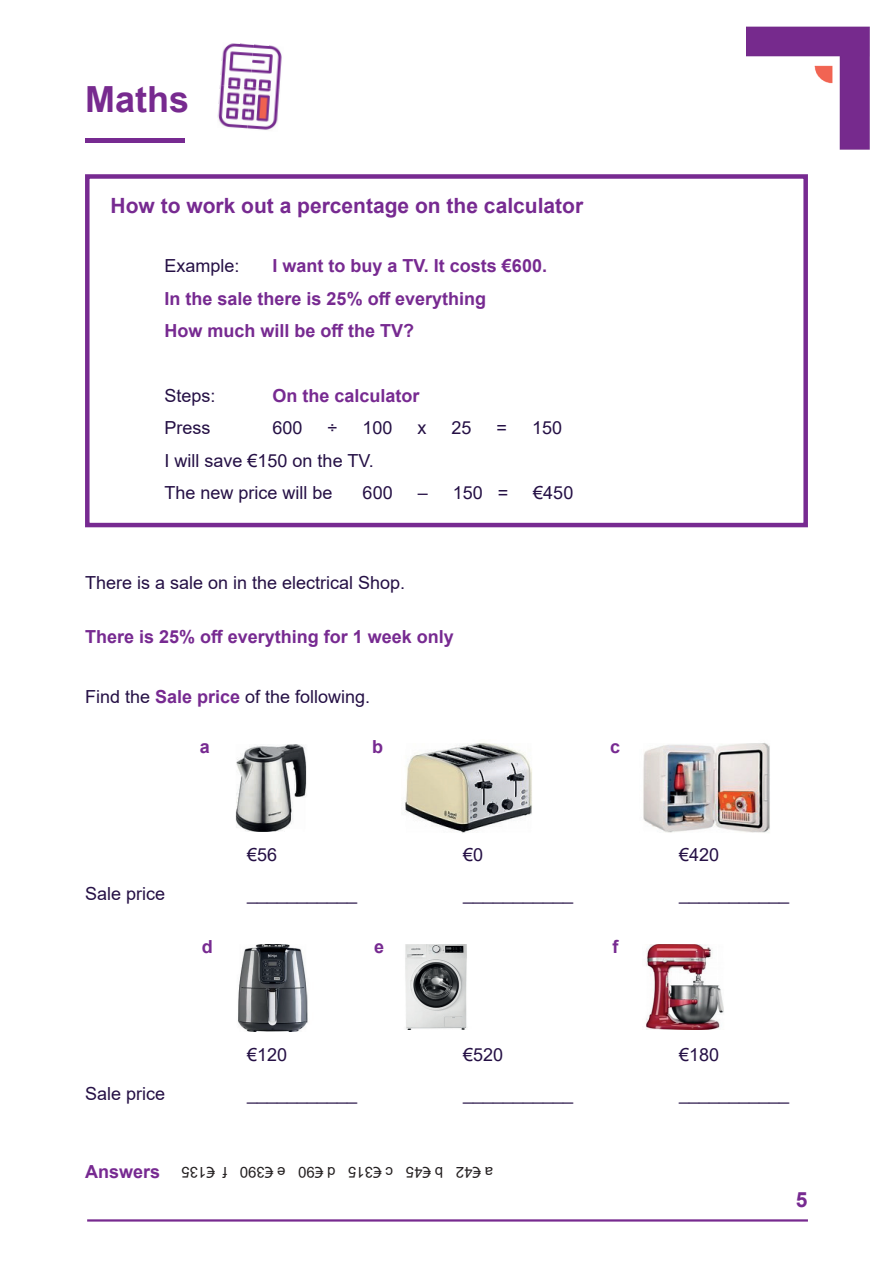
<style>
.page{position:relative;width:893px;height:1263px;background:#fff}
.page>*{position:absolute;margin:0;border:0;box-sizing:border-box;transform-origin:0 0}
.t1{font:700 36px "Arial";color:#772a8f}
.t2{font:700 21px "Arial";color:#772a91}
.t3{font:18px/32.4px "Arial";color:#251045}
.t4{font:700 18px/32.4px "Arial";color:#772a91}
.t5{font:15px "Arial";color:#231f20}
.s1{font-weight:700;color:#772a91}
</style>
<div class="page">
<img style="left:746px;top:26px;width:124px;height:124px">
<hr style="left:87px;top:1219px;width:721px;height:2px;background:#772a8f">
<img style="left:220px;top:43px;width:33px;height:42px">
<img style="left:250px;top:45px;width:32px;height:42px">
<img style="left:217px;top:85px;width:32px;height:44px">
<img style="left:247px;top:87px;width:33px;height:43px">
<hr style="left:85px;top:138px;width:100px;height:4px;background:#772a91">
<div style="left:85px;top:174px;width:723px;height:353px;border:4px solid #772a91"></div>
<img style="left:235px;top:744px;width:72px;height:87px">
<img style="left:405px;top:743px;width:127px;height:90px">
<img style="left:643px;top:743px;width:127px;height:90px">
<img style="left:238px;top:944px;width:70px;height:87px">
<img style="left:405px;top:944px;width:62px;height:85px">
<img style="left:646px;top:944px;width:78px;height:85px">
<h1 class="t1" style="left:85px;top:74px;width:106px">Maths</h1>
<p class="t2" style="left:111px;top:191px;width:474px">How to work out a percentage on the calculator</p>
<p class="t4" style="left:165px;top:250px;width:384px;text-indent:108px">I want to buy a TV. It costs €600.<br>In the sale there is 25% off everything<br>How much will be off the TV?</p>
<p class="t3" style="left:165px;top:250px;width:77px">Example:</p>
<p class="t3" style="left:165px;top:379px;width:53px">Steps:</p>
<p class="t4" style="left:273px;top:380px;width:149px">On the calculator</p>
<p class="t3" style="left:165px;top:412px;width:48px">Press</p>
<p class="t3" style="left:273px;top:412px;width:32px">600</p>
<p class="t3" style="left:328px;top:412px;width:11px">÷</p>
<p class="t3" style="left:362px;top:412px;width:32px">100</p>
<p class="t3" style="left:418px;top:412px;width:10px">x</p>
<p class="t3" style="left:452px;top:412px;width:22px">25</p>
<p class="t3" style="left:497px;top:412px;width:12px">=</p>
<p class="t3" style="left:532px;top:412px;width:32px">150</p>
<p class="t3" style="left:165px;top:444px;width:211px">I will save €150 on the TV.<br>The new price will be</p>
<p class="t3" style="left:363px;top:477px;width:32px">600</p>
<p class="t3" style="left:418px;top:477px;width:92px">– 150 =</p>
<p class="t3" style="left:533px;top:477px;width:42px">€450</p>
<p class="t3" style="left:85px;top:567px;width:322px">There is a sale on in the electrical Shop.</p>
<p class="t4" style="left:85px;top:621px;width:370px">There is 25% off everything for 1 week only</p>
<p class="t3" style="left:85px;top:680px;width:287px">Find the <span class="s1">Sale price</span> of the following.</p>
<p class="t4" style="left:200px;top:731px;width:12px">a</p>
<p class="t4" style="left:372px;top:731px;width:12px">b</p>
<p class="t4" style="left:610px;top:731px;width:12px">c</p>
<p class="t3" style="left:85px;top:877px;width:82px">Sale price</p>
<p class="t3" style="left:247px;top:839px;width:32px">€56</p>
<p class="t3" style="left:463px;top:839px;width:22px">€0</p>
<p class="t3" style="left:679px;top:839px;width:42px">€420</p>
<p class="t3" style="left:247px;top:877px;width:112px">___________</p>
<p class="t3" style="left:463px;top:877px;width:112px">___________</p>
<p class="t3" style="left:679px;top:877px;width:112px">___________</p>
<p class="t4" style="left:202px;top:931px;width:12px">d</p>
<p class="t4" style="left:374px;top:931px;width:12px">e</p>
<p class="t4" style="left:612px;top:931px;width:7px">f</p>
<p class="t3" style="left:85px;top:1077px;width:82px">Sale price</p>
<p class="t3" style="left:247px;top:1039px;width:42px">€120</p>
<p class="t3" style="left:463px;top:1039px;width:42px">€520</p>
<p class="t3" style="left:679px;top:1039px;width:42px">€180</p>
<p class="t3" style="left:247px;top:1077px;width:112px">___________</p>
<p class="t3" style="left:463px;top:1077px;width:112px">___________</p>
<p class="t3" style="left:679px;top:1077px;width:112px">___________</p>
<p class="t4" style="left:85px;top:1156px;width:77px">Answers</p>
<p class="t5" style="left:493px;top:1182px;width:313px;rotate:-180deg">a €42 b €45 c €315 d €90 e €390 f €135</p>
<p class="t2" style="left:796px;top:1184px;width:13px">5</p>
</div>
